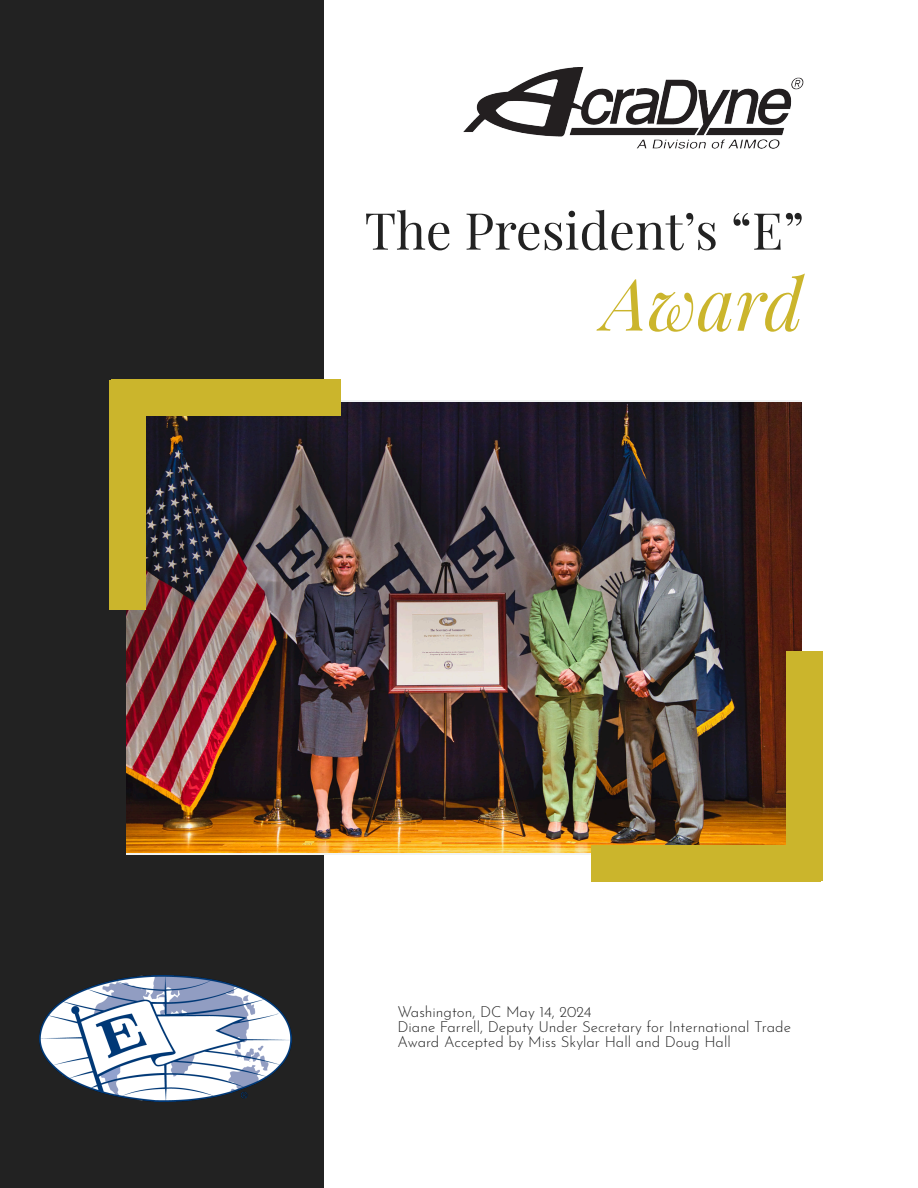
<style>
.page{position:relative;width:918px;height:1188px;background:#fff}
.page>*{position:absolute;margin:0;border:0;box-sizing:border-box;transform-origin:0 0}
.Heading_-_Right_Aligned{font:italic 72px "Playfair Display";color:#cbb52c}
.Heading_-_Right_Aligned-2{font:51px "Playfair Display";color:#222}
.Body_-_Left_Aligned{font:300 15px "Josefin Sans";color:#222}
</style>
<div class="page">
<div style="left:0;top:0;width:323px;height:1188px;background:#222"></div>
<img style="left:126px;top:403px;width:675px;height:450px">
<div style="left:109px;top:380px;width:37px;height:229px;background:#cbb52c"></div>
<div style="left:112px;top:379px;width:229px;height:36px;background:#cbb52c"></div>
<div style="left:786px;top:651px;width:36px;height:229px;background:#cbb52c"></div>
<div style="left:591px;top:845px;width:229px;height:36px;background:#cbb52c"></div>
<img style="left:39px;top:975px;width:252px;height:127px">
<img style="left:464px;top:67px;width:339px;height:81px">
<p class="Heading_-_Right_Aligned-2" style="left:365px;top:191px;width:441px">The President’s “E”</p>
<p class="Heading_-_Right_Aligned" style="left:603px;top:248px;width:202px">Award</p>
<p class="Body_-_Left_Aligned" style="left:398px;top:1000px;width:196px">Washington, DC May 14, 2024</p>
<p class="Body_-_Left_Aligned" style="left:398px;top:1015px;width:395px">Diane Farrell, Deputy Under Secretary for International Trade</p>
<p class="Body_-_Left_Aligned" style="left:398px;top:1030px;width:335px">Award Accepted by Miss Skylar Hall and Doug Hall</p>
</div>
